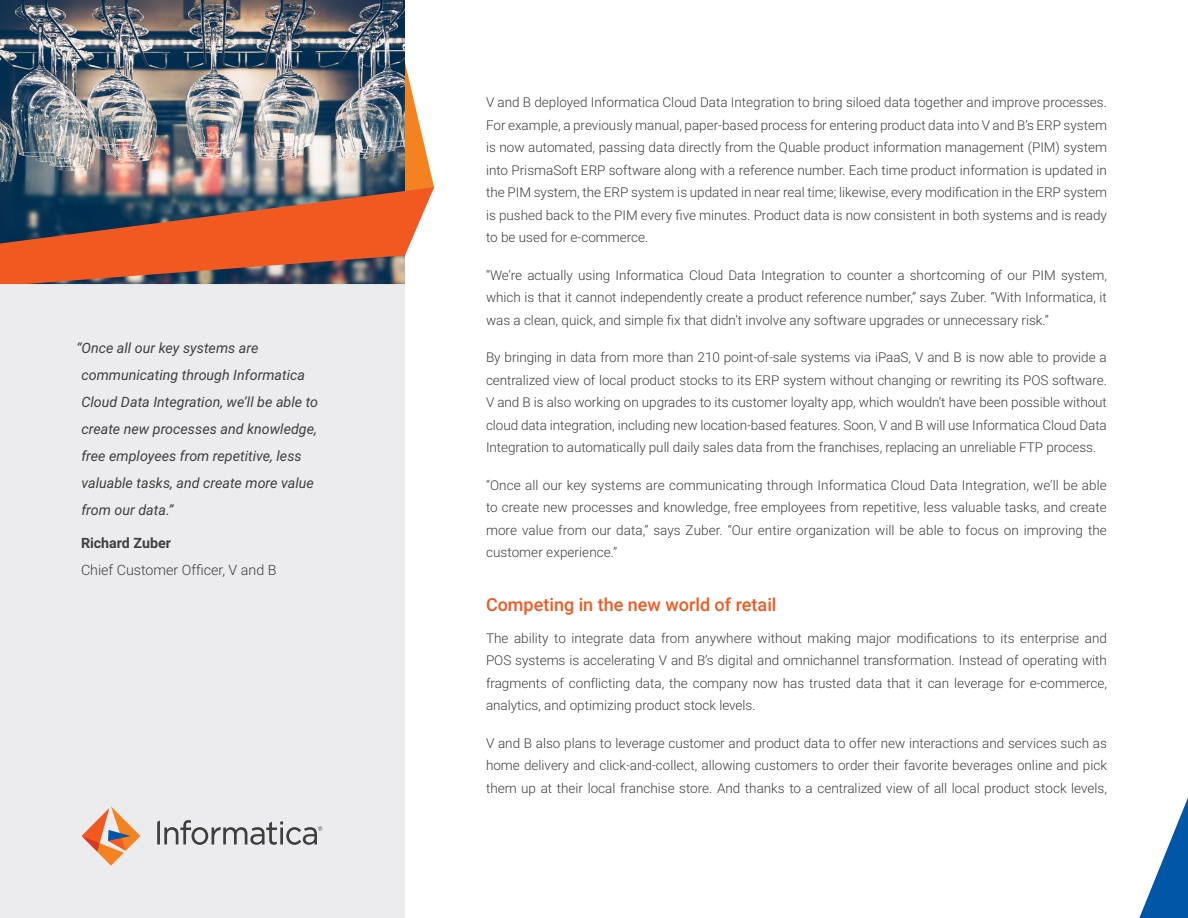
<style>
.page{position:relative;width:1188px;height:918px;background:#fff}
.page>*{position:absolute;margin:0;border:0;box-sizing:border-box;transform-origin:0 0}
.Headers{font:500 18px "Roboto";color:#f15921}
.t1{font:italic 14.25px/27px "Roboto";color:#3e3e3f}
.t2{font:300 14.25px/27px "Roboto";color:#3e3e3f}
.Body_Copy{font:300 13.5px/22.5px "Roboto";color:#3e3e3f;text-align:justify}
.s1{font-weight:700}
</style>
<div class="page">
<div style="left:0;top:129px;width:405px;height:789px;background:#ececee"></div>
<img style="left:0;top:0;width:405px;height:44px">
<img style="left:0;top:44px;width:434px;height:240px">
<svg style="left:1139px;top:798px;width:49px;height:120px"></svg>
<svg style="left:82px;top:806px;width:58px;height:60px"></svg>
<svg style="left:157px;top:820px;width:165px;height:25px"></svg>
<p class="t1" style="left:81px;top:334px;width:238px;text-indent:-5px">“Once all our key systems are communicating through Informatica Cloud Data Integration, we’ll be able to create new processes and knowledge, free employees from repetitive, less valuable tasks, and create more value from our data.”</p>
<p class="t2" style="left:81px;top:529px;width:197px"><span class="s1">Richard Zuber<br></span>Chief Customer Officer, V and B</p>
<p class="Body_Copy" style="left:486px;top:91px;width:623px">V and B deployed Informatica Cloud Data Integration to bring siloed data together and improve processes.<br>For example, a previously manual, paper-based process for entering product data into V and B’s ERP system is now automated, passing data directly from the Quable product information management (PIM) system into PrismaSoft ERP software along with a reference number. Each time product information is updated in the PIM system, the ERP system is updated in near real time; likewise, every modification in the ERP system is pushed back to the PIM every five minutes. Product data is now consistent in both systems and is ready to be used for e-commerce.</p>
<p class="Body_Copy" style="left:486px;top:263px;width:622px">“We’re actually using Informatica Cloud Data Integration to counter a shortcoming of our PIM system, which is that it cannot independently create a product reference number,” says Zuber. “With Informatica, it was a clean, quick, and simple fix that didn’t involve any software upgrades or unnecessary risk.”</p>
<p class="Body_Copy" style="left:486px;top:346px;width:622px">By bringing in data from more than 210 point-of-sale systems via iPaaS, V and B is now able to provide a centralized view of local product stocks to its ERP system without changing or rewriting its POS software.<br>V and B is also working on upgrades to its customer loyalty app, which wouldn’t have been possible without cloud data integration, including new location-based features. Soon, V and B will use Informatica Cloud Data Integration to automatically pull daily sales data from the franchises, replacing an unreliable FTP process.</p>
<p class="Body_Copy" style="left:486px;top:473px;width:622px">“Once all our key systems are communicating through Informatica Cloud Data Integration, we’ll be able to create new processes and knowledge, free employees from repetitive, less valuable tasks, and create more value from our data,” says Zuber. “Our entire organization will be able to focus on improving the customer experience.”</p>
<p class="Headers" style="left:486px;top:592px;width:292px">Competing in the new world of retail</p>
<p class="Body_Copy" style="left:486px;top:626px;width:623px">The ability to integrate data from anywhere without making major modifications to its enterprise and POS systems is accelerating V and B’s digital and omnichannel transformation. Instead of operating with fragments of conflicting data, the company now has trusted data that it can leverage for e-commerce, analytics, and optimizing product stock levels.</p>
<p class="Body_Copy" style="left:486px;top:731px;width:622px">V and B also plans to leverage customer and product data to offer new interactions and services such as home delivery and click-and-collect, allowing customers to order their favorite beverages online and pick them up at their local franchise store. And thanks to a centralized view of all local product stock levels,</p>
</div>
